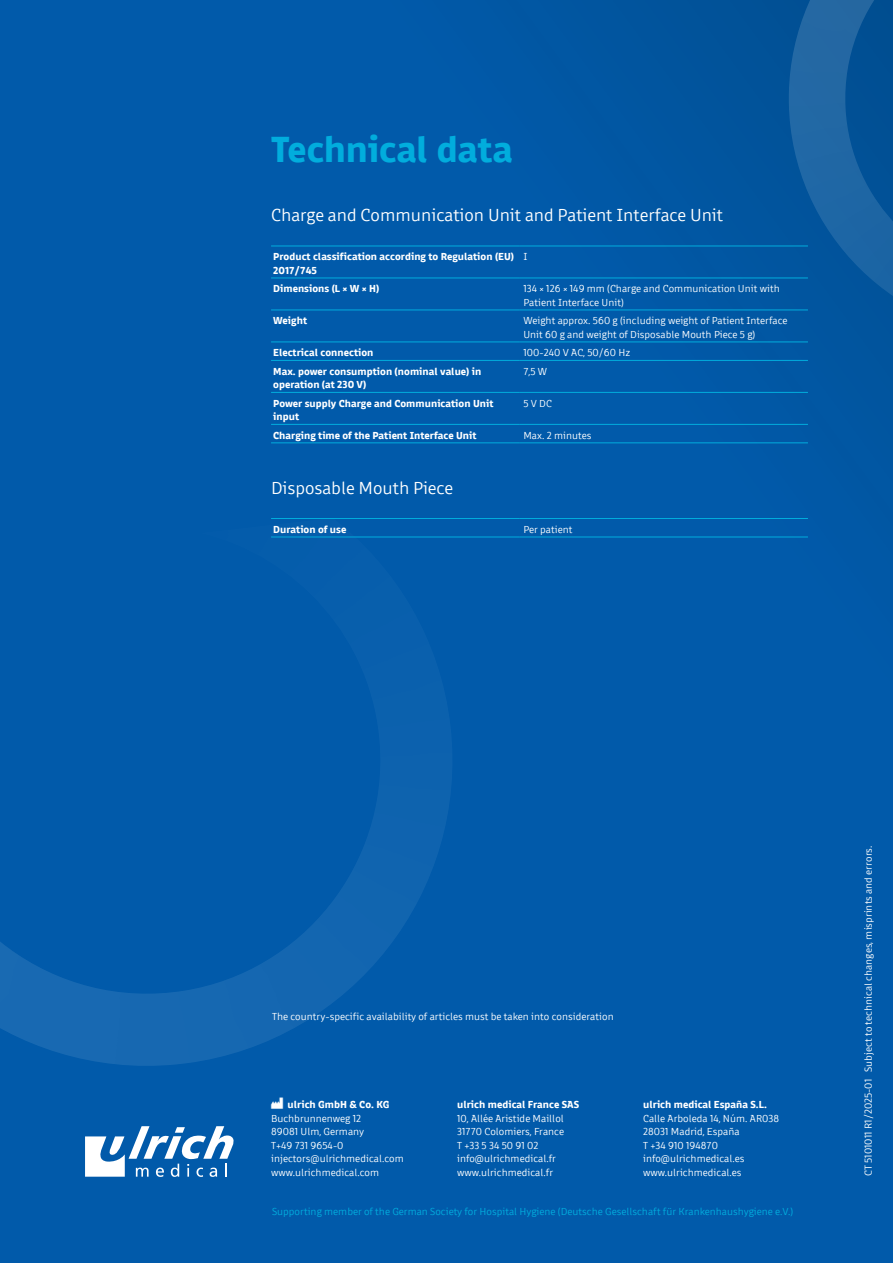
<style>
.page{position:relative;width:893px;height:1263px;background:#015aaa}
.page>*{position:absolute;margin:0;border:0;box-sizing:border-box;transform-origin:0 0}
.H2___25pt{font:700 37.5px "Domotika Pro";letter-spacing:-.005em;color:#01addd}
.Einleitung_12pt{font:300 18px "Domotika Pro";color:#fff}
.Fließtext_9_5pt{font:300 10.5px/13.5px "Domotika Pro";letter-spacing:.005em;color:#fff}
.Tabelle_7_9{font:700 10.5px/13.5px "Domotika Pro";letter-spacing:.005em;color:#fff}
.Tabelle_7_9-2{font:300 10.5px/13.5px "Domotika Pro";letter-spacing:.005em;color:#fff}
.BU_Fußnote_7_9{font:300 10.5px "Domotika Pro";letter-spacing:.005em;color:#fff}
.BU_Fußnote_7_9-2{font:300 10.5px "Domotika Pro";letter-spacing:.005em;color:#01addd}
.Fließtext_9_5pt-2{font:700 10.5px "Domotika Pro";letter-spacing:.005em;color:#fff}
.s1{font-weight:700}
</style>
<div class="page">
<svg style="left:85px;top:1126px;width:149px;height:51px"></svg>
<svg style="left:789px;top:0;width:104px;height:338px"></svg>
<svg style="left:271px;top:1097px;width:12px;height:12px"></svg>
<svg style="left:0;top:536px;width:469px;height:530px"></svg>
<hr style="left:271px;top:310px;width:248px;height:1px;background:#01addd">
<hr style="left:519px;top:310px;width:289px;height:1px;background:#01addd">
<hr style="left:271px;top:342px;width:248px;height:1px;background:#01addd">
<hr style="left:519px;top:342px;width:289px;height:1px;background:#01addd">
<hr style="left:271px;top:360px;width:248px;height:1px;background:#01addd">
<hr style="left:519px;top:360px;width:289px;height:1px;background:#01addd">
<hr style="left:271px;top:392px;width:248px;height:1px;background:#01addd">
<hr style="left:519px;top:392px;width:289px;height:1px;background:#01addd">
<hr style="left:271px;top:424px;width:248px;height:1px;background:#01addd">
<hr style="left:519px;top:424px;width:289px;height:1px;background:#01addd">
<hr style="left:271px;top:443px;width:248px;height:1px;background:#01addd">
<hr style="left:519px;top:443px;width:289px;height:1px;background:#01addd">
<hr style="left:271px;top:246px;width:248px;height:1px;background:#01addd">
<hr style="left:519px;top:246px;width:289px;height:1px;background:#01addd">
<hr style="left:271px;top:278px;width:248px;height:1px;background:#01addd">
<hr style="left:519px;top:278px;width:289px;height:1px;background:#01addd">
<hr style="left:271px;top:518px;width:248px;height:1px;background:#01addd">
<hr style="left:519px;top:518px;width:289px;height:1px;background:#01addd">
<hr style="left:271px;top:537px;width:248px;height:1px;background:#01addd">
<hr style="left:519px;top:537px;width:289px;height:1px;background:#01addd">
<p class="H2___25pt" style="left:271px;top:120px;width:243px">Technical data</p>
<p class="Einleitung_12pt" style="left:271px;top:201px;width:453px">Charge and Communication Unit and Patient Interface Unit</p>
<p class="Tabelle_7_9" style="left:273px;top:249px;width:242px">Product classification according to Regulation (EU)</p>
<p class="Tabelle_7_9" style="left:273px;top:262px;width:45px">2017/745</p>
<p class="Tabelle_7_9-2" style="left:523px;top:249px;width:6px">I</p>
<p class="Tabelle_7_9" style="left:273px;top:281px;width:108px">Dimensions (L × W × H)</p>
<p class="Tabelle_7_9-2" style="left:523px;top:281px;width:258px">134 × 126 × 149 mm (Charge and Communication Unit with<br>Patient Interface Unit)</p>
<p class="Tabelle_7_9" style="left:273px;top:313px;width:35px">Weight</p>
<p class="Tabelle_7_9-2" style="left:523px;top:313px;width:266px">Weight approx. 560 g (including weight of Patient Interface<br>Unit 60 g and weight of Disposable Mouth Piece 5 g)</p>
<p class="Tabelle_7_9" style="left:273px;top:345px;width:102px">Electrical connection</p>
<p class="Tabelle_7_9-2" style="left:523px;top:345px;width:108px">100-240 V AC, 50/60 Hz</p>
<p class="Tabelle_7_9" style="left:273px;top:363px;width:210px">Max. power consumption (nominal value) in operation (at 230 V)</p>
<p class="Tabelle_7_9-2" style="left:523px;top:363px;width:25px">7,5 W</p>
<p class="Tabelle_7_9" style="left:273px;top:395px;width:222px">Power supply Charge and Communication Unit input</p>
<p class="Tabelle_7_9-2" style="left:523px;top:395px;width:30px">5 V DC</p>
<p class="Tabelle_7_9" style="left:273px;top:427px;width:205px">Charging time of the Patient Interface Unit</p>
<p class="Tabelle_7_9-2" style="left:523px;top:427px;width:70px">Max. 2 minutes</p>
<p class="Einleitung_12pt" style="left:271px;top:474px;width:184px">Disposable Mouth Piece</p>
<p class="Tabelle_7_9" style="left:273px;top:521px;width:75px">Duration of use</p>
<p class="Tabelle_7_9-2" style="left:523px;top:521px;width:51px">Per patient</p>
<p class="BU_Fußnote_7_9" style="left:272px;top:1009px;width:343px">The country-specific availability of articles must be taken into consideration</p>
<p class="Fließtext_9_5pt" style="left:271px;top:1097px;width:120px;text-indent:16px"><span class="s1">ulrich GmbH &amp; Co. KG<br></span>Buchbrunnenweg 12<br>89081 Ulm, Germany</p>
<p class="Fließtext_9_5pt" style="left:271px;top:1138px;width:74px">T+49 731 9654-0</p>
<p class="Fließtext_9_5pt" style="left:271px;top:1151px;width:134px">injectors@ulrichmedical.com www.ulrichmedical.com</p>
<p class="Fließtext_9_5pt-2" style="left:457px;top:1096px;width:124px">ulrich medical France SAS</p>
<p class="Fließtext_9_5pt" style="left:457px;top:1111px;width:108px">10, Allée Aristide Maillol<br>31770 Colomiers, France</p>
<p class="Fließtext_9_5pt" style="left:457px;top:1138px;width:83px">T +33 5 34 50 91 02</p>
<p class="Fließtext_9_5pt" style="left:457px;top:1151px;width:100px">info@ulrichmedical.fr</p>
<p class="Fließtext_9_5pt" style="left:457px;top:1165px;width:97px">www.ulrichmedical.fr</p>
<p class="Fließtext_9_5pt-2" style="left:643px;top:1096px;width:125px">ulrich medical España S.L.</p>
<p class="Fließtext_9_5pt" style="left:643px;top:1110px;width:137px">Calle Arboleda 14, Núm. AR038<br>28031 Madrid, España</p>
<p class="Fließtext_9_5pt" style="left:643px;top:1137px;width:76px">T +34 910 194870</p>
<p class="Fließtext_9_5pt" style="left:643px;top:1151px;width:103px">info@ulrichmedical.es</p>
<p class="Fließtext_9_5pt" style="left:643px;top:1164px;width:100px">www.ulrichmedical.es</p>
<p class="BU_Fußnote_7_9-2" style="left:272px;top:1204px;width:523px">Supporting member of the German Society for Hospital Hygiene (Deutsche Gesellschaft für Krankenhaushygiene e.V.)</p>
<p class="BU_Fußnote_7_9" style="left:860px;top:1176px;width:332px;rotate:-90deg">CT 5101011 R1/2025-01 Subject to technical changes, misprints and errors.</p>
</div>
